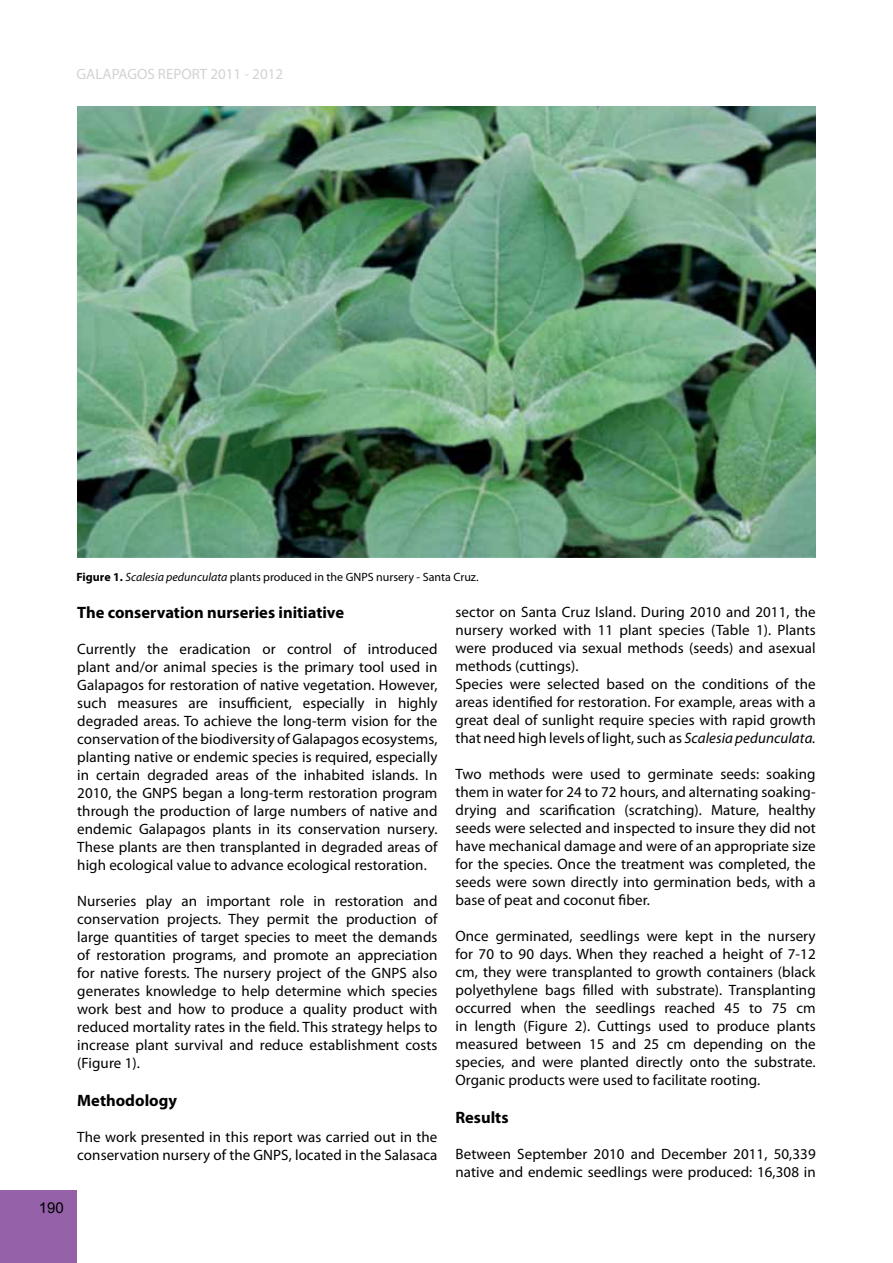
<style>
.page{position:relative;width:893px;height:1263px;background:#fff}
.page>*{position:absolute;margin:0;border:0;box-sizing:border-box;transform-origin:0 0}
.t1{font:700 16.5px "Myriad Pro";color:#000}
.t2{font:15px/18px "Myriad Pro";letter-spacing:.005em;color:#000;text-align:justify}
.t3{font:15px "Myriad Pro";color:#d1d3d4}
.t4{font:15px "Arial";color:#000}
.t5{font:12px "Myriad Pro";color:#000}
.s1{font-weight:700}
.s2{font-style:italic}
</style>
<div class="page">
<div style="left:0;top:1191px;width:77px;height:72px;background:#9561a8"></div>
<img style="left:77px;top:106px;width:739px;height:451px">
<p class="t3" style="left:77px;top:65px;width:208px">GALAPAGOS REPORT 2011 - 2012</p>
<p class="t4" style="left:39px;top:1198px;width:27px">190</p>
<p class="t5" style="left:77px;top:569px;width:404px"><span class="s1">Figure 1.</span> <span class="s2">Scalesia pedunculata</span> plants produced in the GNPS nursery - Santa Cruz.</p>
<p class="t1" style="left:77px;top:602px;width:268px">The conservation nurseries initiative</p>
<p class="t2" style="left:77px;top:640px;width:362px">Currently the eradication or control of introduced plant and/or animal species is the primary tool used in Galapagos for restoration of native vegetation. However, such measures are insufficient, especially in highly degraded areas. To achieve the long-term vision for the conservation of the biodiversity of Galapagos ecosystems, planting native or endemic species is required, especially in certain degraded areas of the inhabited islands. In 2010, the GNPS began a long-term restoration program through the production of large numbers of native and endemic Galapagos plants in its conservation nursery.<br>These plants are then transplanted in degraded areas of high ecological value to advance ecological restoration.</p>
<p class="t2" style="left:77px;top:892px;width:362px">Nurseries play an important role in restoration and conservation projects. They permit the production of large quantities of target species to meet the demands of restoration programs, and promote an appreciation for native forests. The nursery project of the GNPS also generates knowledge to help determine which species work best and how to produce a quality product with reduced mortality rates in the field. This strategy helps to increase plant survival and reduce establishment costs (Figure 1).</p>
<p class="t1" style="left:77px;top:1090px;width:101px">Methodology</p>
<p class="t2" style="left:77px;top:1128px;width:362px">The work presented in this report was carried out in the conservation nursery of the GNPS, located in the Salasaca</p>
<p class="t2" style="left:455px;top:603px;width:362px;text-align:left">sector on Santa Cruz Island. During 2010 and 2011, the nursery worked with 11 plant species (Table 1). Plants were produced via sexual methods (seeds) and asexual methods (cuttings).<br>Species were selected based on the conditions of the areas identified for restoration. For example, areas with a great deal of sunlight require species with rapid growth that need high levels of light, such as <span class="s2">Scalesia pedunculata.</span></p>
<p class="t2" style="left:455px;top:765px;width:362px">Two methods were used to germinate seeds: soaking them in water for 24 to 72 hours, and alternating soaking&shy;drying and scarification (scratching). Mature, healthy seeds were selected and inspected to insure they did not have mechanical damage and were of an appropriate size for the species. Once the treatment was completed, the seeds were sown directly into germination beds, with a base of peat and coconut fiber.</p>
<p class="t2" style="left:455px;top:927px;width:362px">Once germinated, seedlings were kept in the nursery for 70 to 90 days. When they reached a height of 7-12 cm, they were transplanted to growth containers (black polyethylene bags filled with substrate). Transplanting occurred when the seedlings reached 45 to 75 cm in length (Figure 2). Cuttings used to produce plants measured between 15 and 25 cm depending on the species, and were planted directly onto the substrate.<br>Organic products were used to facilitate rooting.</p>
<p class="t1" style="left:455px;top:1107px;width:55px">Results</p>
<p class="t2" style="left:455px;top:1145px;width:362px">Between September 2010 and December 2011, 50,339 native and endemic seedlings were produced: 16,308 in</p>
</div>
